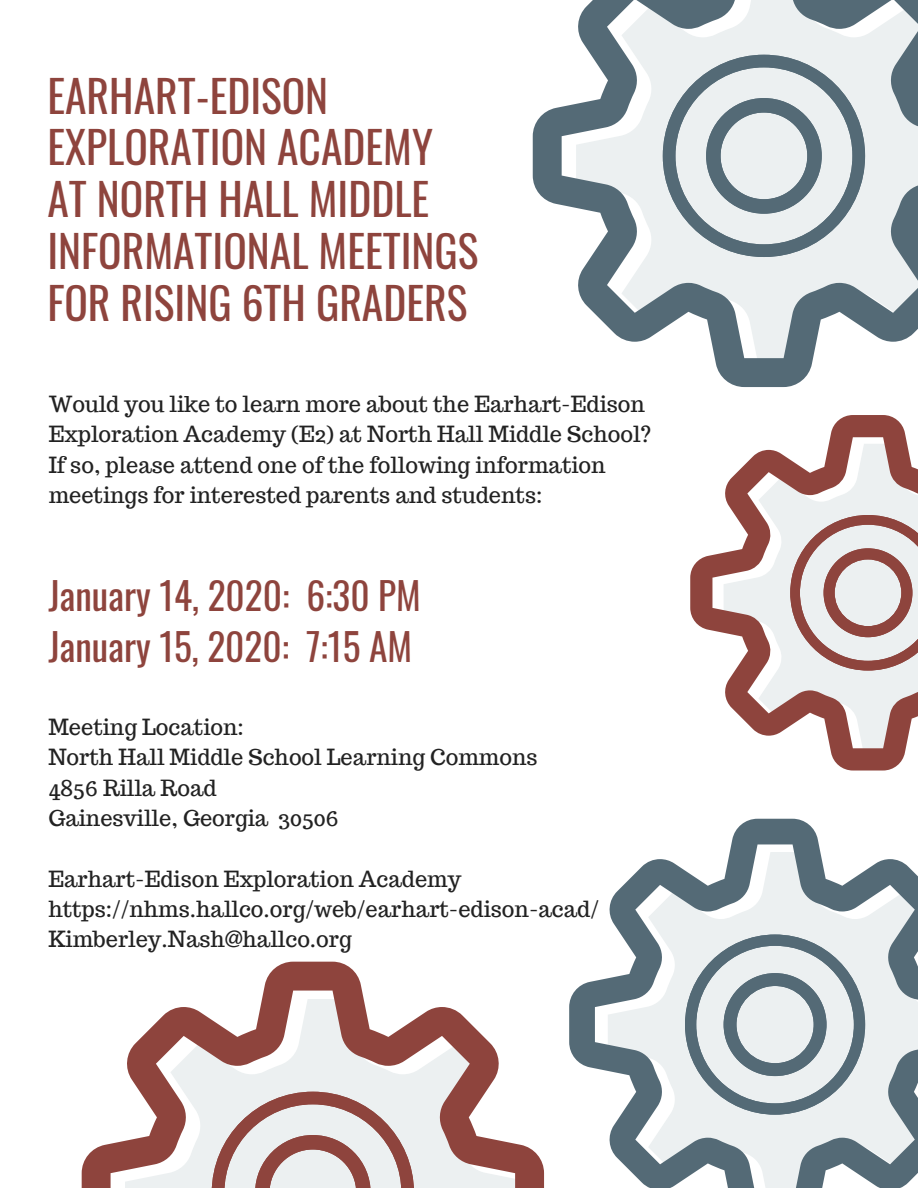
<style>
.page{position:relative;width:918px;height:1188px;background:#fff}
.page>*{position:absolute;margin:0;border:0;box-sizing:border-box;transform-origin:0 0}
.t1{font:43.65px/51.8px "Oswald";color:#8e443d}
.t2{font:37.35px/51.8px "Oswald";color:#8e443d}
.t3{font:21.75px/30.3px "Trocchi";color:#222}
</style>
<div class="page">
<svg style="left:533px;top:0;width:385px;height:387px"></svg>
<svg style="left:663px;top:55px;width:202px;height:202px;background:#bdc7cb"></svg>
<svg style="left:690px;top:415px;width:228px;height:356px"></svg>
<svg style="left:790px;top:515px;width:128px;height:156px;background:#cebab9"></svg>
<svg style="left:569px;top:819px;width:349px;height:369px"></svg>
<svg style="left:685px;top:935px;width:180px;height:180px;background:#bdc7cb"></svg>
<svg style="left:82px;top:962px;width:462px;height:226px"></svg>
<svg style="left:212px;top:1092px;width:202px;height:96px;background:#cfbbb9"></svg>
<h1 class="t1" style="left:47px;top:68px;width:433px">EARHART-EDISON<br>EXPLORATION ACADEMY<br>AT NORTH HALL MIDDLE<br>INFORMATIONAL MEETINGS<br>FOR RISING 6TH GRADERS</h1>
<p class="t3" style="left:49px;top:389px;width:604px">Would you like to learn more about the Earhart-Edison Exploration Academy (E2) at North Hall Middle School?<br>If so, please attend one of the following information meetings for interested parents and students:</p>
<h2 class="t2" style="left:48px;top:568px;width:374px">January 14, 2020: 6:30 PM<br>January 15, 2020: 7:15 AM</h2>
<p class="t3" style="left:48px;top:712px;width:491px">Meeting Location:<br>North Hall Middle School Learning Commons<br>4856 Rilla Road<br>Gainesville, Georgia 30506</p>
<p class="t3" style="left:48px;top:864px;width:552px">Earhart-Edison Exploration Academy https://nhms.hallco.org/web/earhart-edison-acad/<br>Kimberley.Nash@hallco.org</p>
</div>
